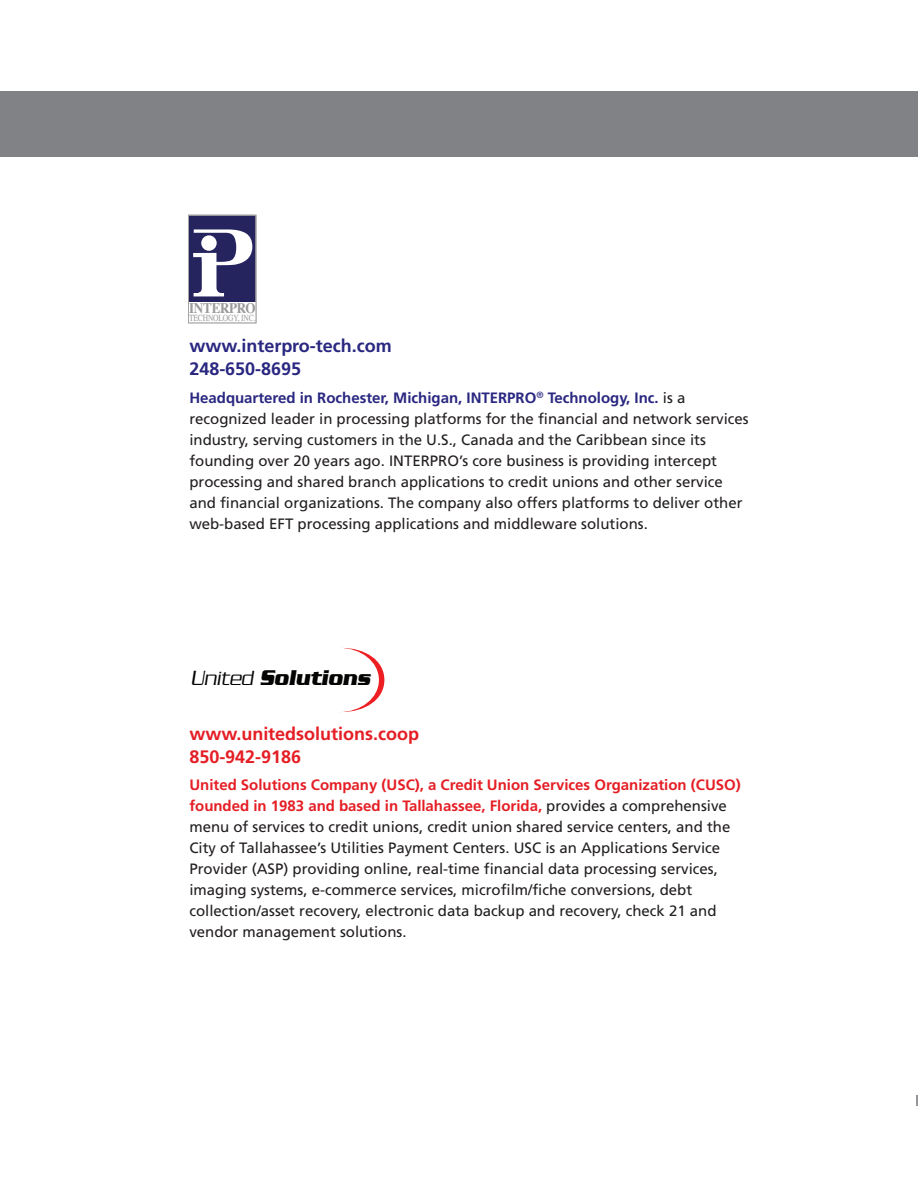
<style>
.page{position:relative;width:918px;height:1188px;background:#fff}
.page>*{position:absolute;margin:0;border:0;box-sizing:border-box;transform-origin:0 0}
.t1{font:italic 700 22.2px "Serpentine D";color:#040503;scale:.9 1}
.t2{font:700 18px/23px "Frutiger";color:#e51e25}
.t3{font:700 18px/23px "Frutiger";color:#292780}
.t4{font:15px/21px "Frutiger";color:#231f20}
.t5{font:700 14.7px "Times";letter-spacing:-.02em;color:#9b9a9b;scale:.9 1}
.t6{font:9.3px "Times CY";letter-spacing:-.02em;color:#9b9a9b;scale:.8 1}
.s1{font-weight:700;color:#292780}
.s2{font-family:"Serpentine";font-weight:300}
.s3{font-weight:700;color:#e51e25}
</style>
<div class="page">
<div style="left:188px;top:215px;width:68px;height:108px;background:#26245f"></div>
<svg style="left:193px;top:229px;width:59px;height:67px"></svg>
<div style="left:201px;top:235px;width:16px;height:16px;background:#fff;border-radius:50%"></div>
<div style="left:188px;top:302px;width:68px;height:21px;background:#fff"></div>
<div style="left:188px;top:215px;width:68px;height:108px;border:1px solid #bfbfbf"></div>
<svg style="left:343px;top:648px;width:41px;height:64px"></svg>
<div style="left:0;top:92px;width:918px;height:66px;background:#808285"></div>
<svg style="left:916px;top:1095px;width:2px;height:11px"></svg>
<p class="t5" style="left:189px;top:294px;width:75px">INTERPRO</p>
<p class="t6" style="left:189px;top:313px;width:85px">TECHNOLOGY, INC.</p>
<p class="t3" style="left:189px;top:336px;width:204px">www.interpro-tech.com<br>248-650-8695</p>
<p class="t4" style="left:189px;top:388px;width:561px"><span class="s1">Headquartered in Rochester, Michigan, INTERPRO</span><sup>®</sup> <span class="s1">Technology, Inc.</span> is a recognized leader in processing platforms for the financial and network services industry, serving customers in the U.S., Canada and the Caribbean since its founding over 20 years ago. INTERPRO’s core business is providing intercept processing and shared branch applications to credit unions and other service and financial organizations. The company also offers platforms to deliver other web-based EFT processing applications and middleware solutions.</p>
<h1 class="t1" style="left:191px;top:666px;width:202px"><span class="s2">United</span> Solutions</h1>
<p class="t2" style="left:189px;top:724px;width:231px">www.unitedsolutions.coop<br>850-942-9186</p>
<p class="t4" style="left:189px;top:776px;width:553px"><span class="s3">United Solutions Company (USC), a Credit Union Services Organization (CUSO) founded in 1983 and based in Tallahassee, Florida,</span> provides a comprehensive menu of services to credit unions, credit union shared service centers, and the City of Tallahassee’s Utilities Payment Centers. USC is an Applications Service Provider (ASP) providing online, real-time financial data processing services, imaging systems, e-commerce services, microfilm/fiche conversions, debt collection/asset recovery, electronic data backup and recovery, check 21 and vendor management solutions.</p>
</div>
